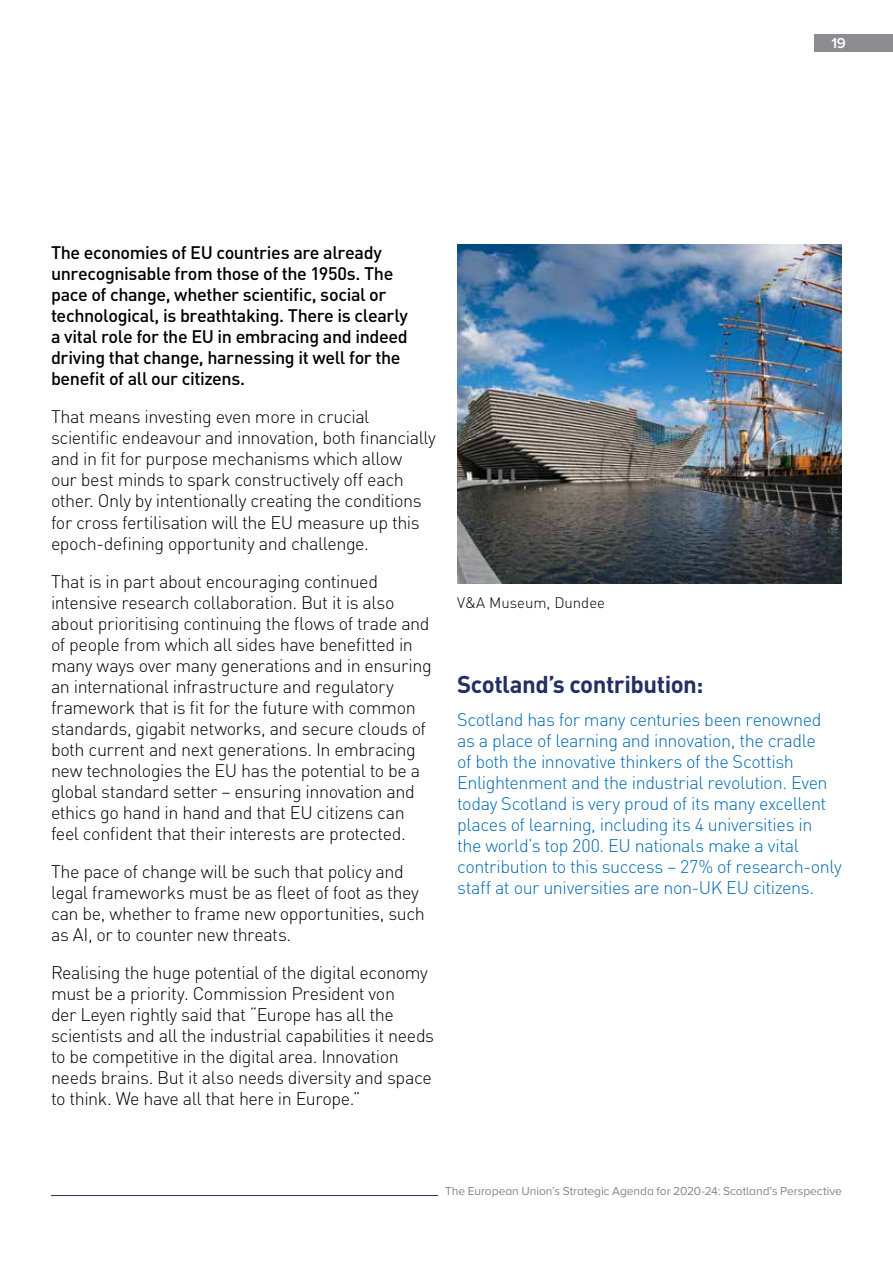
<style>
.page{position:relative;width:893px;height:1263px;background:#fff}
.page>*{position:absolute;margin:0;border:0;box-sizing:border-box;transform-origin:0 0}
.t1{font:700 24px "DIN";letter-spacing:-.025em;color:#242f62}
.t2{font:300 18px/21px "DIN";letter-spacing:-.025em;color:#000}
.t3{font:300 18px/21px "DIN";letter-spacing:-.025em;color:#0069b3}
.t4{font:500 18px/21px "DIN";letter-spacing:-.025em;color:#000}
.t5{font:300 15px "DIN";color:#000}
.t6{font:600 15px "Proxima Nova A";color:#fff}
.t7{font:12px "Proxima Nova A";letter-spacing:-.005em;color:#878787}
</style>
<div class="page">
<hr style="left:51px;top:1195px;width:387px;height:1px;background:#242f62">
<div style="left:814px;top:34px;width:79px;height:17px;background:#8c8c93"></div>
<img style="left:457px;top:244px;width:385px;height:340px">
<p class="t6" style="left:831px;top:34px;width:16px">19</p>
<p class="t4" style="left:51px;top:242px;width:358px">The economies of EU countries are already unrecognisable from those of the 1950s. The pace of change, whether scientific, social or technological, is breathtaking. There is clearly a vital role for the EU in embracing and indeed driving that change, harnessing it well for the benefit of all our citizens.</p>
<p class="t2" style="left:51px;top:406px;width:386px">That means investing even more in crucial scientific endeavour and innovation, both financially and in fit for purpose mechanisms which allow<br>our best minds to spark constructively off each other. Only by intentionally creating the conditions for cross fertilisation will the EU measure up this epoch-defining opportunity and challenge.</p>
<p class="t2" style="left:51px;top:570px;width:382px">That is in part about encouraging continued intensive research collaboration. But it is also about prioritising continuing the flows of trade and of people from which all sides have benefitted in many ways over many generations and in ensuring an international infrastructure and regulatory framework that is fit for the future with common standards, gigabit networks, and secure clouds of both current and next generations. In embracing new technologies the EU has the potential to be a global standard setter – ensuring innovation and ethics go hand in hand and that EU citizens can feel confident that their interests are protected.</p>
<p class="t2" style="left:51px;top:860px;width:375px">The pace of change will be such that policy and legal frameworks must be as fleet of foot as they can be, whether to frame new opportunities, such as AI, or to counter new threats.</p>
<p class="t2" style="left:51px;top:961px;width:385px">Realising the huge potential of the digital economy must be a priority. Commission President von<br>der Leyen rightly said that “Europe has all the scientists and all the industrial capabilities it needs to be competitive in the digital area. Innovation needs brains. But it also needs diversity and space to think. We have all that here in Europe.”</p>
<p class="t5" style="left:457px;top:593px;width:149px">V&amp;A Museum, Dundee</p>
<h1 class="t1" style="left:457px;top:668px;width:248px">Scotland’s contribution:</h1>
<p class="t3" style="left:457px;top:709px;width:386px">Scotland has for many centuries been renowned as a place of learning and innovation, the cradle<br>of both the innovative thinkers of the Scottish Enlightenment and the industrial revolution. Even today Scotland is very proud of its many excellent places of learning, including its 4 universities in<br>the world’s top 200. EU nationals make a vital contribution to this success – 27% of research-only staff at our universities are non-UK EU citizens.</p>
<p class="t7" style="left:445px;top:1184px;width:398px">The European Union’s Strategic Agenda for 2020-24: Scotland’s Perspective</p>
</div>
